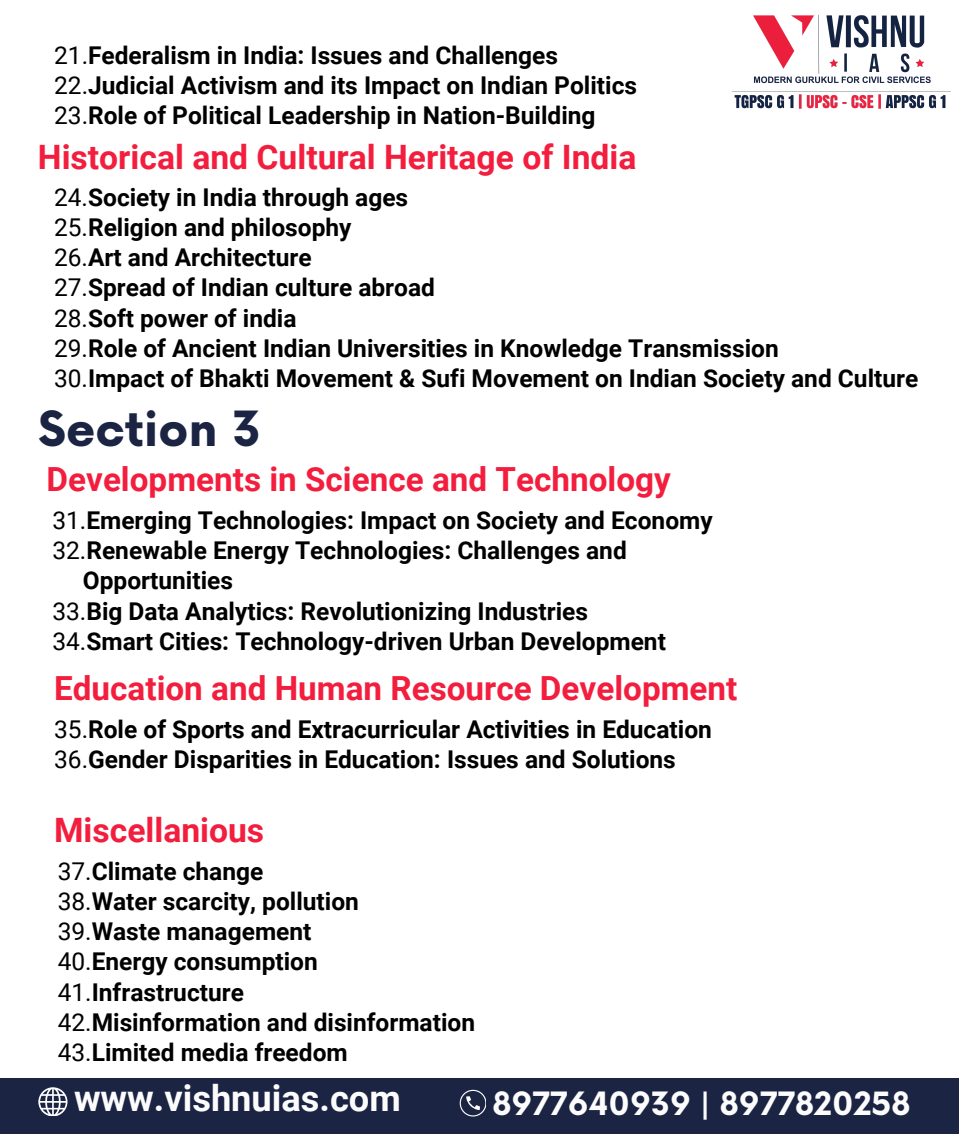
<style>
.page{position:relative;width:959px;height:1134px;background:#fff}
.page>*{position:absolute;margin:0;border:0;box-sizing:border-box;transform-origin:0 0}
.t1{font:700 47.25px "Now";color:#1b2443}
.t2{font:700 36.23px "Roboto";color:#fcfcfd}
.t3{font:700 33.6px "Roboto";color:#f31e3e}
.t4{font:700 33.25px "Roboto";color:#f31e3e}
.t5{font:700 31.32px "Now";color:#fcfcfd}
.t6{font:700 24.5px "Roboto";color:#000}
.s1{font-weight:400}
</style>
<div class="page">
<div style="left:0;top:1078px;width:958px;height:56px;background:#1b2443"></div>
<svg style="left:38px;top:1087px;width:29px;height:29px"></svg>
<svg style="left:459px;top:1090px;width:27px;height:26px"></svg>
<img style="left:732px;top:14px;width:219px;height:95px">
<p class="t6" style="left:54px;top:41px;width:505px"><span class="s1">21.</span>Federalism in India: Issues and Challenges</p>
<h2 class="t6" style="left:54px;top:71px;width:584px"><span class="s1">22.</span>Judicial Activism and its Impact on Indian Politics</h2>
<p class="t6" style="left:54px;top:101px;width:542px"><span class="s1">23.</span>Role of Political Leadership in Nation-Building</p>
<p class="t3" style="left:38px;top:138px;width:599px">Historical and Cultural Heritage of India</p>
<p class="t6" style="left:54px;top:183px;width:355px"><span class="s1">24.</span>Society in India through ages</p>
<p class="t6" style="left:54px;top:213px;width:299px"><span class="s1">25.</span>Religion and philosophy</p>
<p class="t6" style="left:54px;top:244px;width:259px"><span class="s1">26.</span>Art and Architecture</p>
<h2 class="t6" style="left:54px;top:274px;width:382px"><span class="s1">27.</span>Spread of Indian culture abroad</h2>
<p class="t6" style="left:54px;top:304px;width:244px"><span class="s1">28.</span>Soft power of india</p>
<p class="t6" style="left:54px;top:334px;width:726px"><span class="s1">29.</span>Role of Ancient Indian Universities in Knowledge Transmission</p>
<p class="t6" style="left:54px;top:364px;width:865px"><span class="s1">30.</span>Impact of Bhakti Movement &amp; Sufi Movement on Indian Society and Culture</p>
<p class="t1" style="left:38px;top:404px;width:224px">Section 3</p>
<h1 class="t4" style="left:47px;top:461px;width:625px">Developments in Science and Technology</h1>
<p class="t6" style="left:52px;top:506px;width:661px"><span class="s1">31.</span>Emerging Technologies: Impact on Society and Economy</p>
<p class="t6" style="left:52px;top:537px;width:575px"><span class="s1">32.</span>Renewable Energy Technologies: Challenges and</p>
<p class="t6" style="left:83px;top:567px;width:152px">Opportunities</p>
<p class="t6" style="left:52px;top:597px;width:537px"><span class="s1">33.</span>Big Data Analytics: Revolutionizing Industries</p>
<p class="t6" style="left:52px;top:627px;width:614px"><span class="s1">34.</span>Smart Cities: Technology-driven Urban Development</p>
<h2 class="t4" style="left:54px;top:669px;width:684px">Education and Human Resource Development</h2>
<h2 class="t6" style="left:54px;top:715px;width:659px"><span class="s1">35.</span>Role of Sports and Extracurricular Activities in Education</h2>
<p class="t6" style="left:54px;top:745px;width:623px"><span class="s1">36.</span>Gender Disparities in Education: Issues and Solutions</p>
<p class="t3" style="left:54px;top:811px;width:211px">Miscellanious</p>
<p class="t6" style="left:58px;top:857px;width:207px"><span class="s1">37.</span>Climate change</p>
<p class="t6" style="left:58px;top:887px;width:303px"><span class="s1">38.</span>Water scarcity, pollution</p>
<p class="t6" style="left:58px;top:918px;width:255px"><span class="s1">39.</span>Waste management</p>
<p class="t6" style="left:58px;top:948px;width:261px"><span class="s1">40.</span>Energy consumption</p>
<p class="t6" style="left:58px;top:978px;width:188px"><span class="s1">41.</span>Infrastructure</p>
<p class="t6" style="left:58px;top:1008px;width:419px"><span class="s1">42.</span>Misinformation and disinformation</p>
<p class="t6" style="left:58px;top:1038px;width:291px"><span class="s1">43.</span>Limited media freedom</p>
<p class="t2" style="left:74px;top:1077px;width:328px">www.vishnuias.com</p>
<p class="t5" style="left:492px;top:1087px;width:419px">8977640939 | 8977820258</p>
</div>
